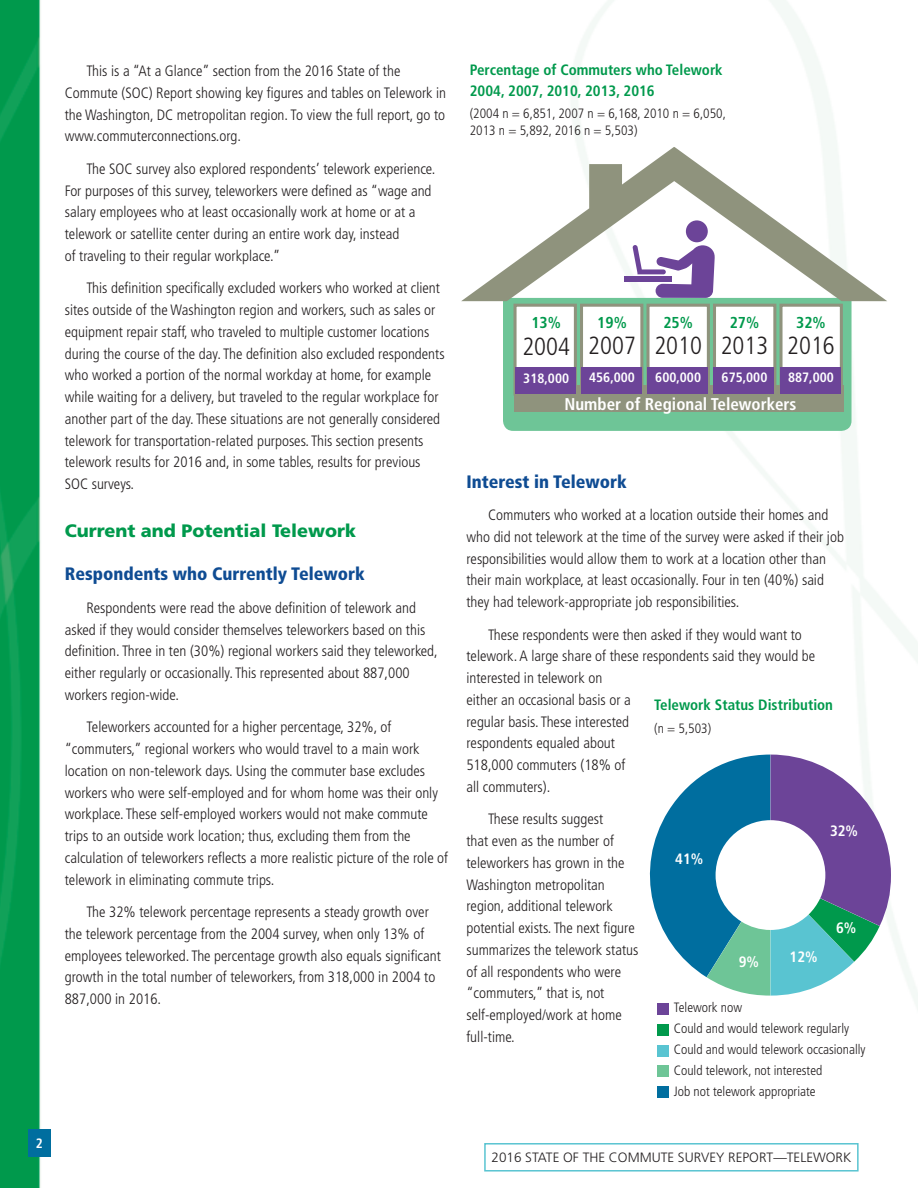
<style>
.page{position:relative;width:918px;height:1188px;background:#fff}
.page>*{position:absolute;margin:0;border:0;box-sizing:border-box;transform-origin:0 0}
.t1{font:300 condensed 24.75px "Frutiger";color:#231f20}
.t2{font:900 condensed 18px "Frutiger";color:#0f4c93}
.t3{font:900 18px "Frutiger";color:#00994c}
.t4{font:700 condensed 16.95px "Frutiger";color:#fff}
.t5{font:700 condensed 15.75px "Frutiger";color:#00994c}
.t6{font:300 condensed 15px/21.8px "Frutiger";color:#231f20}
.t7{font:700 condensed 15px/21px "Frutiger";color:#00994c}
.t8{font:700 condensed 15px "Frutiger";color:#fff}
.t9{font:300 condensed 13.5px/21px "Frutiger";color:#231f20}
.t10{font:300 13.5px "Frutiger";color:#231f20}
.t11{font:700 condensed 13.5px "Frutiger";color:#fff}
</style>
<div class="page">
<img style="left:0;top:0;width:918px;height:1188px">
<div style="left:28px;top:1129px;width:23px;height:27px;background:#006e9f"></div>
<div style="left:484px;top:1143px;width:375px;height:29px;background:#fff;border:2px solid #59c4d1"></div>
<svg style="left:503px;top:301px;width:349px;height:130px;background:#70c598"></svg>
<div style="left:514px;top:386px;width:330px;height:26px;background:#8f937d"></div>
<div style="left:779px;top:304px;width:64px;height:92px;background:#fff;border:3px solid #8f937d"></div>
<div style="left:713px;top:304px;width:63px;height:92px;background:#fff;border:3px solid #8f937d"></div>
<div style="left:580px;top:304px;width:63px;height:92px;background:#fff;border:3px solid #8f937d"></div>
<svg style="left:461px;top:147px;width:426px;height:154px"></svg>
<div style="left:646px;top:304px;width:64px;height:92px;background:#fff;border:3px solid #8f937d"></div>
<div style="left:514px;top:304px;width:63px;height:92px;background:#fff;border:3px solid #8f937d"></div>
<div style="left:515px;top:367px;width:61px;height:27px;background:#6c4498"></div>
<div style="left:582px;top:367px;width:60px;height:27px;background:#6c4498"></div>
<div style="left:648px;top:367px;width:60px;height:27px;background:#6c4498"></div>
<div style="left:714px;top:367px;width:60px;height:27px;background:#6c4498"></div>
<div style="left:781px;top:367px;width:60px;height:27px;background:#6c4498"></div>
<div style="left:624px;top:277px;width:48px;height:5px;background:#6c4498"></div>
<div style="left:686px;top:220px;width:22px;height:22px;background:#6c4498;border-radius:50%"></div>
<svg style="left:633px;top:245px;width:82px;height:53px"></svg>
<div style="left:657px;top:1086px;width:11px;height:12px;background:#006e9f"></div>
<div style="left:657px;top:1066px;width:11px;height:11px;background:#6ec597"></div>
<div style="left:657px;top:1045px;width:11px;height:11px;background:#59c4d1"></div>
<div style="left:657px;top:1024px;width:11px;height:12px;background:#00994c"></div>
<div style="left:657px;top:1003px;width:11px;height:12px;background:#6c4498"></div>
<svg style="left:633px;top:755px;width:258px;height:241px"></svg>
<p class="t11" style="left:36px;top:1135px;width:9px">2</p>
<p class="t6" style="left:65px;top:60px;width:383px;text-indent:22px">This is a “At a Glance” section from the 2016 State of the Commute (SOC) Report showing key figures and tables on Telework in the Washington, DC metropolitan region. To view the full report, go to www.commuterconnections.org.</p>
<p class="t6" style="left:65px;top:158px;width:372px;text-indent:22px">The SOC survey also explored respondents’ telework experience.<br>For purposes of this survey, teleworkers were defined as “wage and salary employees who at least occasionally work at home or at a telework or satellite center during an entire work day, instead<br>of traveling to their regular workplace.”</p>
<p class="t6" style="left:65px;top:278px;width:381px;text-indent:22px">This definition specifically excluded workers who worked at client sites outside of the Washington region and workers, such as sales or equipment repair staff, who traveled to multiple customer locations during the course of the day. The definition also excluded respondents who worked a portion of the normal workday at home, for example while waiting for a delivery, but traveled to the regular workplace for another part of the day. These situations are not generally considered telework for transportation-related purposes. This section presents telework results for 2016 and, in some tables, results for previous SOC surveys.</p>
<p class="t3" style="left:65px;top:520px;width:293px">Current and Potential Telework</p>
<p class="t2" style="left:65px;top:563px;width:302px">Respondents who Currently Telework</p>
<p class="t6" style="left:65px;top:597px;width:375px;text-indent:22px">Respondents were read the above definition of telework and asked if they would consider themselves teleworkers based on this definition. Three in ten (30%) regional workers said they teleworked, either regularly or occasionally. This represented about 887,000 workers region-wide.</p>
<p class="t6" style="left:65px;top:716px;width:385px;text-indent:22px">Teleworkers accounted for a higher percentage, 32%, of “commuters,” regional workers who would travel to a main work location on non-telework days. Using the commuter base excludes workers who were self-employed and for whom home was their only workplace. These self-employed workers would not make commute trips to an outside work location; thus, excluding them from the calculation of teleworkers reflects a more realistic picture of the role of telework in eliminating commute trips.</p>
<p class="t6" style="left:65px;top:901px;width:378px;text-indent:22px">The 32% telework percentage represents a steady growth over the telework percentage from the 2004 survey, when only 13% of employees teleworked. The percentage growth also equals significant growth in the total number of teleworkers, from 318,000 in 2004 to 887,000 in 2016.</p>
<p class="t7" style="left:470px;top:59px;width:254px">Percentage of Commuters who Telework<br>2004, 2007, 2010, 2013, 2016</p>
<p class="t9" style="left:470px;top:106px;width:258px;line-height:16.5px">(2004 n = 6,851, 2007 n = 6,168, 2010 n = 6,050,<br>2013 n = 5,892, 2016 n = 5,503)</p>
<p class="t5" style="left:531px;top:313px;width:31px">13%</p>
<h1 class="t1" style="left:522px;top:333px;width:49px">2004</h1>
<p class="t11" style="left:523px;top:370px;width:47px">318,000</p>
<p class="t4" style="left:564px;top:394px;width:233px">Number of Regional Teleworkers</p>
<p class="t5" style="left:597px;top:313px;width:31px">19%</p>
<h1 class="t1" style="left:588px;top:331px;width:49px">2007</h1>
<p class="t11" style="left:589px;top:369px;width:47px">456,000</p>
<p class="t5" style="left:663px;top:313px;width:31px">25%</p>
<h1 class="t1" style="left:654px;top:331px;width:49px">2010</h1>
<p class="t11" style="left:655px;top:369px;width:47px">600,000</p>
<p class="t5" style="left:730px;top:313px;width:31px">27%</p>
<h1 class="t1" style="left:721px;top:331px;width:49px">2013</h1>
<p class="t11" style="left:722px;top:369px;width:47px">675,000</p>
<p class="t5" style="left:796px;top:313px;width:31px">32%</p>
<h1 class="t1" style="left:787px;top:331px;width:49px">2016</h1>
<p class="t11" style="left:788px;top:369px;width:47px">887,000</p>
<p class="t2" style="left:466px;top:471px;width:162px">Interest in Telework</p>
<p class="t6" style="left:466px;top:504px;width:379px;text-indent:22px">Commuters who worked at a location outside their homes and who did not telework at the time of the survey were asked if their job responsibilities would allow them to work at a location other than their main workplace, at least occasionally. Four in ten (40%) said they had telework-appropriate job responsibilities.</p>
<p class="t6" style="left:466px;top:624px;width:350px;text-indent:22px">These respondents were then asked if they would want to telework. A large share of these respondents said they would be interested in telework on<br>either an occasional basis or a<br>regular basis. These interested<br>respondents equaled about<br>518,000 commuters (18% of<br>all commuters).</p>
<p class="t6" style="left:466px;top:809px;width:173px;text-indent:22px">These results suggest<br>that even as the number of teleworkers has grown in the<br>Washington metropolitan region, additional telework potential exists. The next figure summarizes the telework status of all respondents who were “commuters,” that is, not self-employed/work at home full-time.</p>
<p class="t7" style="left:654px;top:694px;width:180px">Telework Status Distribution</p>
<p class="t9" style="left:654px;top:718px;width:58px">(n = 5,503)</p>
<p class="t8" style="left:830px;top:822px;width:30px">32%</p>
<p class="t8" style="left:675px;top:849px;width:30px">41%</p>
<p class="t8" style="left:836px;top:919px;width:22px">6%</p>
<p class="t8" style="left:739px;top:953px;width:22px">9%</p>
<p class="t8" style="left:790px;top:948px;width:30px">12%</p>
<p class="t9" style="left:674px;top:997px;width:193px">Telework now<br>Could and would telework regularly<br>Could and would telework occasionally<br>Could telework, not interested<br>Job not telework appropriate</p>
<p class="t10" style="left:492px;top:1150px;width:361px">2016 STATE OF THE COMMUTE SURVEY REPORT—TELEWORK</p>
</div>
